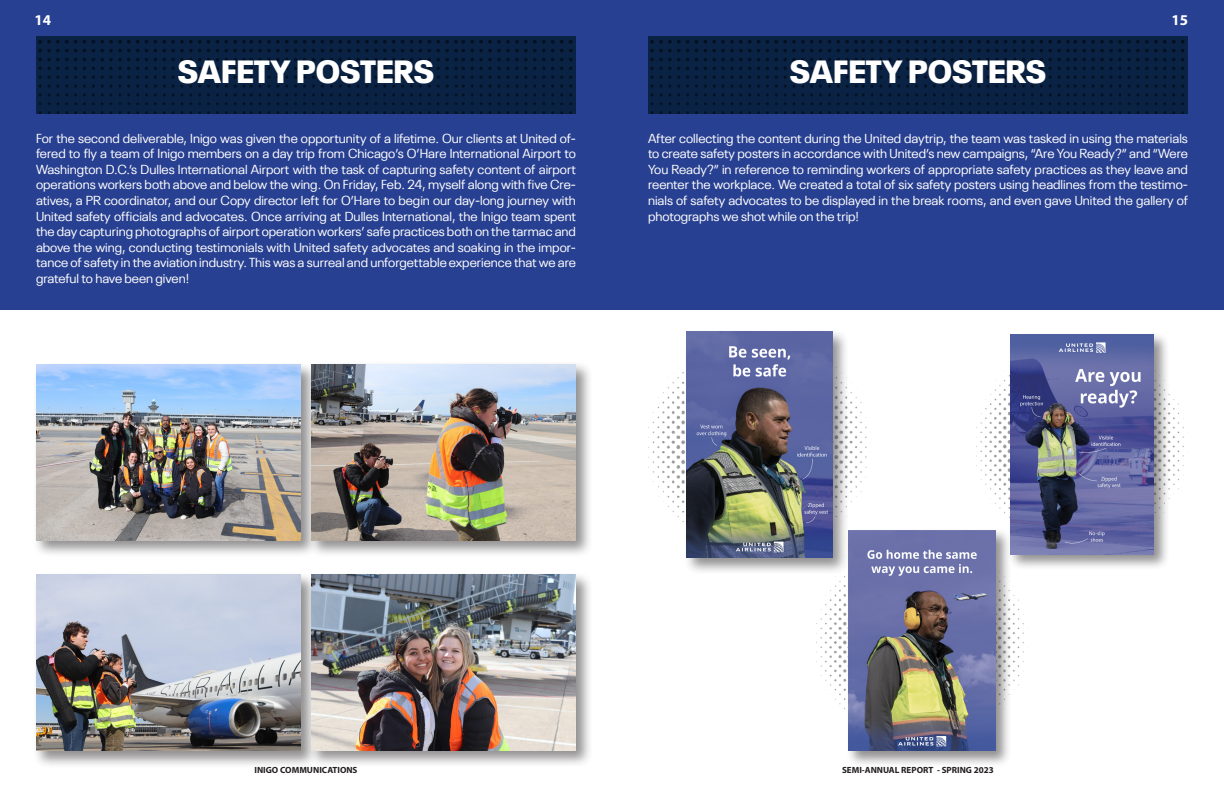
<style>
.page{position:relative;width:1224px;height:792px;background:#fff}
.page>*{position:absolute;margin:0;border:0;box-sizing:border-box;transform-origin:0 0}
.t1{font:900 32px "Neue Plak";color:#fff}
.t2{font:700 15px "Myriad Pro";color:#fff}
.t3{font:13px/15.6px "Neue Plak";color:#fff;text-align:justify}
.t4{font:700 9px "Myriad Pro";color:#231f20}
</style>
<div class="page">
<div style="left:0;top:0;width:612px;height:310px;background:#284091"></div>
<img style="left:36px;top:36px;width:540px;height:77px">
<div style="left:612px;top:0;width:612px;height:310px;background:#284091"></div>
<img style="left:648px;top:36px;width:540px;height:77px">
<div style="left:33px;top:361px;width:285px;height:197px;background:#231f20;opacity:.5"></div>
<img style="left:36px;top:364px;width:265px;height:177px">
<div style="left:308px;top:361px;width:285px;height:197px;background:#231f20;opacity:.5"></div>
<img style="left:311px;top:364px;width:265px;height:177px">
<div style="left:33px;top:572px;width:285px;height:196px;background:#231f20;opacity:.5"></div>
<img style="left:36px;top:575px;width:265px;height:176px">
<div style="left:308px;top:571px;width:285px;height:197px;background:#231f20;opacity:.5"></div>
<img style="left:311px;top:575px;width:265px;height:176px">
<img style="left:816px;top:576px;width:212px;height:134px">
<div style="left:846px;top:527px;width:166px;height:240px;background:#231f20;opacity:.5"></div>
<img style="left:848px;top:530px;width:148px;height:221px">
<img style="left:648px;top:372px;width:223px;height:184px">
<div style="left:684px;top:328px;width:165px;height:247px;background:#231f20;opacity:.5"></div>
<img style="left:687px;top:332px;width:145px;height:226px">
<img style="left:976px;top:380px;width:212px;height:170px">
<div style="left:1007px;top:331px;width:163px;height:240px;background:#231f20;opacity:.5"></div>
<img style="left:1010px;top:334px;width:144px;height:221px">
<p class="t2" style="left:35px;top:10px;width:18px">14</p>
<p class="t2" style="left:1171px;top:10px;width:18px">15</p>
<p class="t1" style="left:178px;top:46px;width:258px">SAFETY POSTERS</p>
<p class="t3" style="left:36px;top:129px;width:542px">For the second deliverable, Inigo was given the opportunity of a lifetime. Our clients at United of&shy;fered to fly a team of Inigo members on a day trip from Chicago’s O’Hare International Airport to Washington D.C.’s Dulles International Airport with the task of capturing safety content of airport operations workers both above and below the wing. On Friday, Feb. 24, myself along with five Cre&shy;atives, a PR coordinator, and our Copy director left for O’Hare to begin our day-long journey with United safety officials and advocates. Once arriving at Dulles International, the Inigo team spent the day capturing photographs of airport operation workers’ safe practices both on the tarmac and above the wing, conducting testimonials with United safety advocates and soaking in the impor&shy;tance of safety in the aviation industry. This was a surreal and unforgettable experience that we are grateful to have been given!</p>
<p class="t1" style="left:790px;top:46px;width:258px">SAFETY POSTERS</p>
<p class="t3" style="left:648px;top:129px;width:542px">After collecting the content during the United daytrip, the team was tasked in using the materials to create safety posters in accordance with United’s new campaigns, “Are You Ready?” and “Were You Ready?” in reference to reminding workers of appropriate safety practices as they leave and reenter the workplace. We created a total of six safety posters using headlines from the testimo&shy;nials of safety advocates to be displayed in the break rooms, and even gave United the gallery of photographs we shot while on the trip!</p>
<p class="t4" style="left:254px;top:764px;width:105px">INIGO COMMUNICATIONS</p>
<p class="t4" style="left:842px;top:764px;width:153px">SEMI-ANNUAL REPORT - SPRING 2023</p>
</div>
